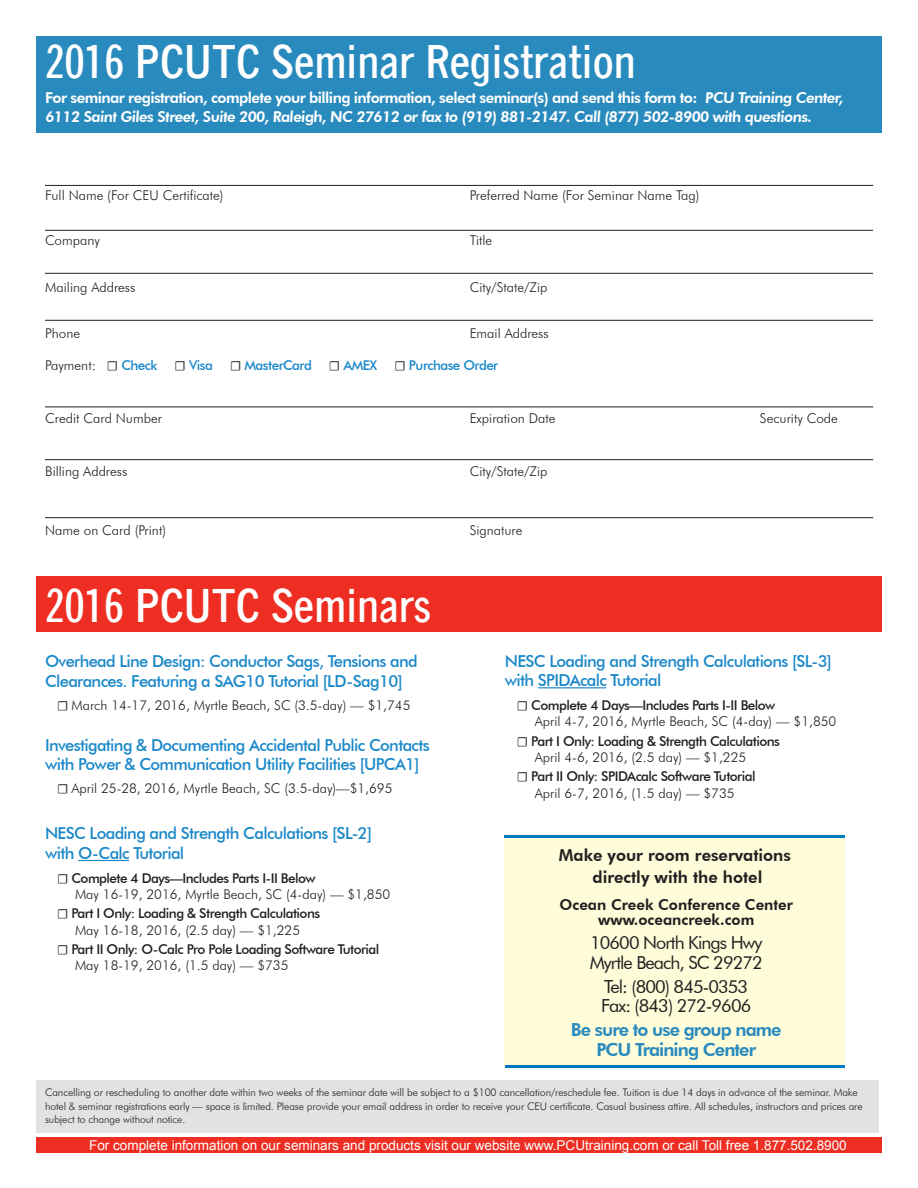
<style>
.page{position:relative;width:918px;height:1188px;background:#fff}
.page>*{position:absolute;margin:0;border:0;box-sizing:border-box;transform-origin:0 0}
.t1{font:700 45px "Quick Type Condensed";color:#fff}
.Page_8_Yellow_Box_Te{font:18px/19.5px "Futura BT";letter-spacing:-.05em;color:#231f20}
.Page_8_Yellow_Box_Te-2{font:800 18px/19.5px "Futura BT";letter-spacing:-.05em;color:#298abd;text-align:center}
.Seminar_Title{font:500 16.5px/19.5px "Futura BT";letter-spacing:-.04em;color:#1b88c9}
.Yellow_text_Page_8{font:800 16.5px/22.5px "Futura BT";color:#231f20;text-align:center}
.titles_small{font:800 15px/19.5px "Futura BT";letter-spacing:-.04em;color:#fff}
.Page_8_Yellow_Box_Te-3{font:800 15px "Futura BT";color:#231f20}
.Small_Seminar_Title{font:500 13.5px "Futura BT";letter-spacing:-.04em;color:#231f20}
.bio_text{font:300 13.5px "Futura BT";color:#231f20}
.Date_and_Location_Ri{font:300 13.5px "Futura BT";color:#231f20}
.Body_Text{font:13.5px "Arial";color:#fff}
.Date_and_Location{font:300 13.5px "Futura BT";color:#231f20}
.titles_small-2{font:500 13.5px "Futura BT";letter-spacing:-.04em;color:#1b88c9}
.Bullets_in_Side_of_P{font:300 10.5px/13.5px "Futura BT";letter-spacing:-.01em;color:#231f20}
.s1{font-family:"Minion Pro";font-weight:400;color:#231f20}
.s2{font-family:"Minion Pro";font-weight:400}
</style>
<div class="page">
<div style="left:36px;top:1080px;width:843px;height:52px;background:#e1e2e4"></div>
<hr style="left:538px;top:687px;width:68px;height:1px;background:#1b88c9">
<div style="left:505px;top:837px;width:340px;height:229px;background:#fffcda"></div>
<hr style="left:505px;top:835px;width:340px;height:3px;background:#007ac2">
<hr style="left:505px;top:1065px;width:339px;height:3px;background:#007ac2">
<div style="left:36px;top:1137px;width:846px;height:16px;background:#ee2e22"></div>
<hr style="left:45px;top:185px;width:828px;height:1px;background:#231f20">
<hr style="left:45px;top:230px;width:828px;height:1px;background:#231f20">
<hr style="left:45px;top:273px;width:828px;height:1px;background:#231f20">
<hr style="left:45px;top:320px;width:828px;height:1px;background:#231f20">
<hr style="left:45px;top:407px;width:828px;height:1px;background:#231f20">
<hr style="left:45px;top:459px;width:828px;height:1px;background:#231f20">
<hr style="left:45px;top:517px;width:828px;height:1px;background:#231f20">
<hr style="left:78px;top:860px;width:51px;height:1px;background:#1b88c9">
<div style="left:36px;top:36px;width:846px;height:97px;background:#298abd"></div>
<div style="left:36px;top:576px;width:846px;height:56px;background:#ee2e22"></div>
<p class="t1" style="left:45px;top:34px;width:592px">2016 PCUTC Seminar Registration</p>
<p class="titles_small" style="left:45px;top:88px;width:801px">For seminar registration, complete your billing information, select seminar(s) and send this form to: PCU Training Center,<br>6112 Saint Giles Street, Suite 200, Raleigh, NC 27612 or fax to (919) 881-2147. Call (877) 502-8900 with questions.</p>
<p class="bio_text" style="left:45px;top:187px;width:180px">Full Name (For CEU Certificate)</p>
<p class="bio_text" style="left:470px;top:187px;width:231px">Preferred Name (For Seminar Name Tag)</p>
<p class="bio_text" style="left:45px;top:232px;width:56px">Company</p>
<p class="bio_text" style="left:470px;top:232px;width:24px">Title</p>
<p class="bio_text" style="left:45px;top:279px;width:92px">Mailing Address</p>
<p class="bio_text" style="left:470px;top:279px;width:79px">City/State/Zip</p>
<p class="bio_text" style="left:45px;top:325px;width:37px">Phone</p>
<p class="bio_text" style="left:470px;top:325px;width:80px">Email Address</p>
<p class="bio_text" style="left:45px;top:357px;width:52px">Payment:</p>
<p class="titles_small-2" style="left:107px;top:357px;width:52px"><span class="s1">☐</span> Check</p>
<p class="titles_small-2" style="left:175px;top:357px;width:40px"><span class="s1">☐</span> Visa</p>
<p class="titles_small-2" style="left:230px;top:357px;width:83px"><span class="s1">☐</span> MasterCard</p>
<p class="titles_small-2" style="left:329px;top:357px;width:50px"><span class="s1">☐</span> AMEX</p>
<p class="titles_small-2" style="left:394px;top:357px;width:105px"><span class="s1">☐</span> Purchase Order</p>
<p class="bio_text" style="left:45px;top:410px;width:118px">Credit Card Number</p>
<p class="bio_text" style="left:470px;top:410px;width:87px">Expiration Date</p>
<p class="bio_text" style="left:760px;top:410px;width:79px">Security Code</p>
<p class="bio_text" style="left:45px;top:463px;width:84px">Billing Address</p>
<p class="bio_text" style="left:470px;top:463px;width:79px">City/State/Zip</p>
<p class="bio_text" style="left:45px;top:522px;width:122px">Name on Card (Print)</p>
<p class="bio_text" style="left:470px;top:522px;width:54px">Signature</p>
<p class="t1" style="left:45px;top:578px;width:388px">2016 PCUTC Seminars</p>
<p class="Seminar_Title" style="left:45px;top:652px;width:374px">Overhead Line Design: Conductor Sags, Tensions and<br>Clearances. Featuring a SAG10 Tutorial [LD-Sag10]</p>
<p class="Date_and_Location" style="left:57px;top:697px;width:355px"><span class="s2">☐</span> March 14-17, 2016, Myrtle Beach, SC (3.5-day) — $1,745</p>
<p class="Seminar_Title" style="left:45px;top:735px;width:386px">Investigating &amp; Documenting Accidental Public Contacts with Power &amp; Communication Utility Facilities [UPCA1]</p>
<p class="Date_and_Location" style="left:57px;top:780px;width:337px"><span class="s2">☐</span> April 25-28, 2016, Myrtle Beach, SC (3.5-day)—$1,695</p>
<p class="Seminar_Title" style="left:45px;top:823px;width:329px">NESC Loading and Strength Calculations [SL-2] with O-Calc Tutorial</p>
<p class="Small_Seminar_Title" style="left:57px;top:870px;width:260px"><span class="s2">☐</span> Complete 4 Days—Includes Parts I-II Below</p>
<p class="Date_and_Location_Ri" style="left:75px;top:886px;width:317px">May 16-19, 2016, Myrtle Beach, SC (4-day) — $1,850</p>
<p class="Small_Seminar_Title" style="left:57px;top:905px;width:265px"><span class="s2">☐</span> Part I Only: Loading &amp; Strength Calculations</p>
<p class="Date_and_Location_Ri" style="left:75px;top:922px;width:227px">May 16-18, 2016, (2.5 day) — $1,225</p>
<p class="Small_Seminar_Title" style="left:57px;top:941px;width:324px"><span class="s2">☐</span> Part II Only: O-Calc Pro Pole Loading Software Tutorial</p>
<p class="Date_and_Location_Ri" style="left:75px;top:957px;width:215px">May 18-19, 2016, (1.5 day) — $735</p>
<p class="Seminar_Title" style="left:505px;top:651px;width:329px">NESC Loading and Strength Calculations [SL-3] with SPIDAcalc Tutorial</p>
<p class="Small_Seminar_Title" style="left:517px;top:697px;width:260px"><span class="s2">☐</span> Complete 4 Days—Includes Parts I-II Below</p>
<p class="Date_and_Location_Ri" style="left:535px;top:713px;width:303px">April 4-7, 2016, Myrtle Beach, SC (4-day) — $1,850</p>
<p class="Small_Seminar_Title" style="left:517px;top:733px;width:265px"><span class="s2">☐</span> Part I Only: Loading &amp; Strength Calculations</p>
<p class="Date_and_Location_Ri" style="left:535px;top:749px;width:213px">April 4-6, 2016, (2.5 day) — $1,225</p>
<p class="Small_Seminar_Title" style="left:517px;top:768px;width:240px"><span class="s2">☐</span> Part II Only: SPIDAcalc Software Tutorial</p>
<p class="Date_and_Location_Ri" style="left:535px;top:785px;width:201px">April 6-7, 2016, (1.5 day) — $735</p>
<p class="Yellow_text_Page_8" style="left:559px;top:843px;width:233px">Make your room reservations directly with the hotel</p>
<p class="Page_8_Yellow_Box_Te-3" style="left:560px;top:896px;width:235px">Ocean Creek Conference Center</p>
<p class="Page_8_Yellow_Box_Te-3" style="left:598px;top:911px;width:158px">www.oceancreek.com</p>
<p class="Page_8_Yellow_Box_Te" style="left:590px;top:933px;width:175px">10600 North Kings Hwy<br>Myrtle Beach, SC 29272</p>
<p class="Page_8_Yellow_Box_Te" style="left:601px;top:976px;width:152px">Tel: (800) 845-0353<br>Fax: (843) 272-9606</p>
<p class="Page_8_Yellow_Box_Te-2" style="left:571px;top:1020px;width:212px">Be sure to use group name<br>PCU Training Center</p>
<p class="Bullets_in_Side_of_P" style="left:45px;top:1086px;width:819px">Cancelling or rescheduling to another date within two weeks of the seminar date will be subject to a $100 cancellation/reschedule fee. Tuition is due 14 days in advance of the seminar. Make hotel &amp; seminar registrations early — space is limited. Please provide your email address in order to receive your CEU certificate. Casual business attire. All schedules, instructors and prices are subject to change without notice.</p>
<p class="Body_Text" style="left:89px;top:1136px;width:759px">For complete information on our seminars and products visit our website www.PCUtraining.com or call Toll free 1.877.502.8900</p>
</div>
